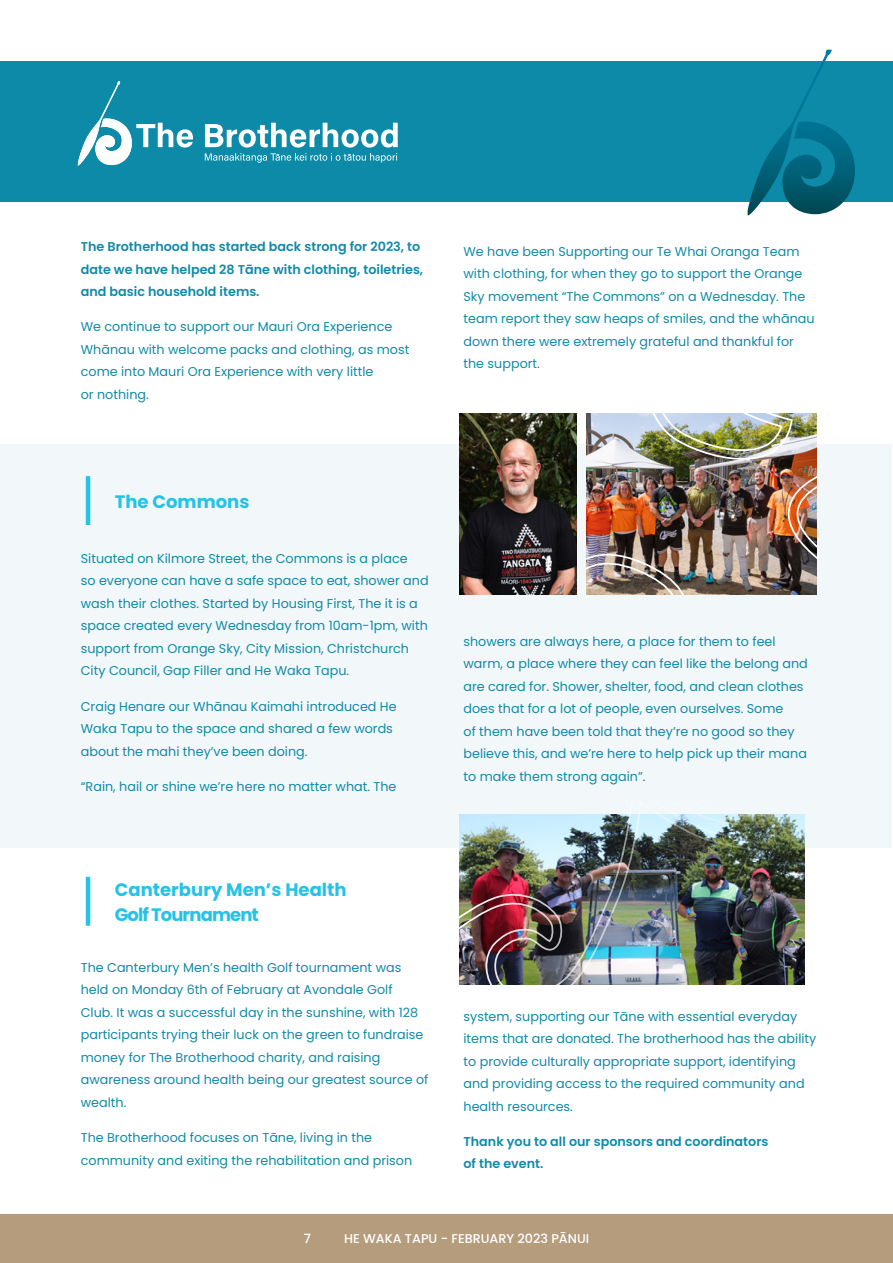
<style>
.page{position:relative;width:893px;height:1263px;background:#fff}
.page>*{position:absolute;margin:0;border:0;box-sizing:border-box;transform-origin:0 0}
.t1{font:700 18px/25.5px "Poppins";letter-spacing:-.005em;color:#26c2e7}
.t2{font:12.75px/22.5px "Poppins";color:#108aa8}
.t3{font:600 12.75px/22.5px "Poppins";color:#108aa8}
.t4{font:500 12.75px "Poppins";color:#fff}
</style>
<div class="page">
<div style="left:0;top:1214px;width:893px;height:49px;background:#b59c7d"></div>
<div style="left:0;top:444px;width:891px;height:404px;background:#f2f7f9"></div>
<hr style="left:86px;top:877px;width:4px;height:49px;background:#26c2e7">
<hr style="left:86px;top:476px;width:4px;height:49px;background:#26c2e7">
<div style="left:0;top:62px;width:893px;height:140px;background:#0c8aa8"></div>
<img style="left:748px;top:50px;width:107px;height:166px">
<svg style="left:77px;top:81px;width:321px;height:85px"></svg>
<img style="left:587px;top:413px;width:229px;height:182px">
<img style="left:459px;top:814px;width:346px;height:170px">
<img style="left:459px;top:413px;width:118px;height:182px">
<p class="t3" style="left:81px;top:235px;width:344px">The Brotherhood has started back strong for 2023, to date we have helped 28 Tāne with clothing, toiletries, and basic household items.</p>
<p class="t2" style="left:81px;top:316px;width:330px">We continue to support our Mauri Ora Experience Whānau with welcome packs and clothing, as most come into Mauri Ora Experience with very little<br>or nothing.</p>
<p class="t2" style="left:463px;top:240px;width:353px">We have been Supporting our Te Whai Oranga Team with clothing, for when they go to support the Orange Sky movement “The Commons” on a Wednesday. The team report they saw heaps of smiles, and the whānau down there were extremely grateful and thankful for the support.</p>
<h1 class="t1" style="left:115px;top:489px;width:136px">The Commons</h1>
<p class="t2" style="left:81px;top:547px;width:349px">Situated on Kilmore Street, the Commons is a place<br>so everyone can have a safe space to eat, shower and wash their clothes. Started by Housing First, The it is a space created every Wednesday from 10am-1pm, with support from Orange Sky, City Mission, Christchurch City Council, Gap Filler and He Waka Tapu.</p>
<p class="t2" style="left:81px;top:695px;width:317px">Craig Henare our Whānau Kaimahi introduced He<br>Waka Tapu to the space and shared a few words about the mahi they’ve been doing.</p>
<p class="t2" style="left:81px;top:775px;width:317px">“Rain, hail or shine we’re here no matter what. The</p>
<p class="t2" style="left:463px;top:630px;width:346px">showers are always here, a place for them to feel warm, a place where they can feel like the belong and are cared for. Shower, shelter, food, and clean clothes does that for a lot of people, even ourselves. Some<br>of them have been told that they’re no good so they believe this, and we’re here to help pick up their mana to make them strong again”.</p>
<h1 class="t1" style="left:115px;top:877px;width:233px">Canterbury Men’s Health<br>Golf Tournament</h1>
<p class="t2" style="left:81px;top:956px;width:349px">The Canterbury Men’s health Golf tournament was held on Monday 6th of February at Avondale Golf<br>Club. It was a successful day in the sunshine, with 128 participants trying their luck on the green to fundraise money for The Brotherhood charity, and raising awareness around health being our greatest source of wealth.</p>
<p class="t2" style="left:81px;top:1126px;width:333px">The Brotherhood focuses on Tāne, living in the community and exiting the rehabilitation and prison</p>
<p class="t2" style="left:463px;top:1005px;width:354px">system, supporting our Tāne with essential everyday items that are donated. The brotherhood has the ability to provide culturally appropriate support, identifying and providing access to the required community and health resources.</p>
<p class="t3" style="left:463px;top:1130px;width:306px">Thank you to all our sponsors and coordinators of the event.</p>
<p class="t4" style="left:304px;top:1231px;width:9px">7</p>
<p class="t4" style="left:344px;top:1231px;width:247px">HE WAKA TAPU - FEBRUARY 2023 PĀNUI</p>
</div>
